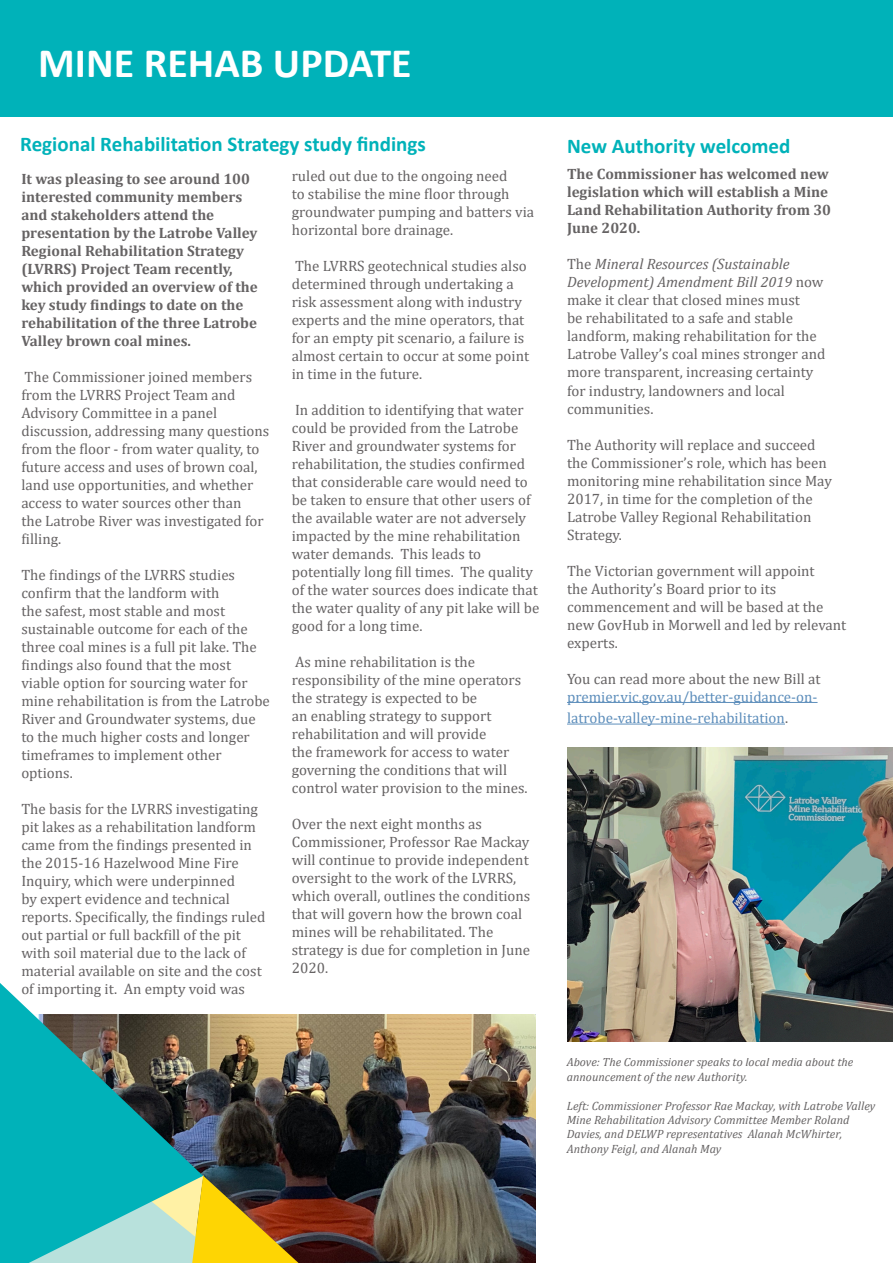
<style>
.page{position:relative;width:893px;height:1263px;background:#fff}
.page>*{position:absolute;margin:0;border:0;box-sizing:border-box;transform-origin:0 0}
.t1{font:700 42px "Calibri";color:#fff}
.t2{font:700 21px "Calibri";color:#00b2b9}
.t3{font:15px/18px "Cambria";color:#231f20}
.t4{font:700 15px/18px "Cambria";color:#231f20}
.t5{font:15px/21.6px "Cambria";color:#175d9e}
.t6{font:italic 12px/14.4px "Cambria";color:#231f20}
.s1{font-style:italic}
.s2{color:#231f20}
</style>
<div class="page">
<img style="left:203px;top:1014px;width:332px;height:249px">
<hr style="left:567px;top:702px;width:250px;height:1px;background:#175d9e">
<hr style="left:567px;top:724px;width:218px;height:1px;background:#175d9e">
<img style="left:567px;top:747px;width:326px;height:294px">
<svg style="left:203px;top:1172px;width:95px;height:91px;background:#a27e17"></svg>
<svg style="left:0;top:983px;width:203px;height:280px;background:#46a7a6"></svg>
<div style="left:0;top:0;width:893px;height:116px;background:#00b2b9"></div>
<p class="t1" style="left:38px;top:33px;width:375px">MINE REHAB UPDATE</p>
<p class="t2" style="left:20px;top:129px;width:407px">Regional Rehabilitation Strategy study findings</p>
<p class="t2" style="left:567px;top:131px;width:225px">New Authority welcomed</p>
<p class="t3" style="left:292px;top:167px;width:244px">ruled out due to the ongoing need<br>to stabilise the mine floor through groundwater pumping and batters via horizontal bore drainage.</p>
<p class="t3" style="left:292px;top:257px;width:239px">The LVRRS geotechnical studies also determined through undertaking a risk assessment along with industry experts and the mine operators, that for an empty pit scenario, a failure is almost certain to occur at some point in time in the future.</p>
<p class="t3" style="left:292px;top:401px;width:249px">In addition to identifying that water could be provided from the Latrobe River and groundwater systems for rehabilitation, the studies confirmed that considerable care would need to be taken to ensure that other users of the available water are not adversely impacted by the mine rehabilitation water demands. This leads to potentially long fill times. The quality of the water sources does indicate that the water quality of any pit lake will be good for a long time.</p>
<p class="t3" style="left:292px;top:653px;width:237px">As mine rehabilitation is the responsibility of the mine operators the strategy is expected to be<br>an enabling strategy to support rehabilitation and will provide<br>the framework for access to water governing the conditions that will control water provision to the mines.</p>
<p class="t3" style="left:292px;top:815px;width:240px">Over the next eight months as<br>Commissioner, Professor Rae Mackay will continue to provide independent oversight to the work of the LVRRS, which overall, outlines the conditions that will govern how the brown coal mines will be rehabilitated. The strategy is due for completion in June<br>2020.</p>
<p class="t4" style="left:567px;top:165px;width:266px">The Commissioner has welcomed new legislation which will establish a Mine<br>Land Rehabilitation Authority from 30<br>June 2020.</p>
<p class="t3" style="left:567px;top:255px;width:260px">The <span class="s1">Mineral Resources (Sustainable Development) Amendment Bill 2019</span> now make it clear that closed mines must<br>be rehabilitated to a safe and stable landform, making rehabilitation for the Latrobe Valley’s coal mines stronger and more transparent, increasing certainty for industry, landowners and local communities.</p>
<p class="t3" style="left:567px;top:435px;width:266px">The Authority will replace and succeed the Commissioner’s role, which has been monitoring mine rehabilitation since May 2017, in time for the completion of the Latrobe Valley Regional Rehabilitation Strategy.</p>
<p class="t3" style="left:567px;top:561px;width:281px">The Victorian government will appoint<br>the Authority’s Board prior to its commencement and will be based at the new GovHub in Morwell and led by relevant experts.</p>
<p class="t3" style="left:567px;top:669px;width:255px">You can read more about the new Bill at</p>
<p class="t5" style="left:567px;top:685px;width:252px">premier.vic.gov.au/better-guidance-on&shy;latrobe-valley-mine-rehabilitation<span class="s2">.</span></p>
<p class="t4" style="left:21px;top:170px;width:238px">It was pleasing to see around 100 interested community members and stakeholders attend the presentation by the Latrobe Valley<br>Regional Rehabilitation Strategy (LVRRS) Project Team recently, which provided an overview of the key study findings to date on the rehabilitation of the three Latrobe<br>Valley brown coal mines.</p>
<p class="t3" style="left:21px;top:368px;width:250px">The Commissioner joined members from the LVRRS Project Team and<br>Advisory Committee in a panel discussion, addressing many questions from the floor - from water quality, to future access and uses of brown coal, land use opportunities, and whether access to water sources other than<br>the Latrobe River was investigated for filling.</p>
<p class="t3" style="left:21px;top:566px;width:250px">The findings of the LVRRS studies confirm that the landform with<br>the safest, most stable and most sustainable outcome for each of the three coal mines is a full pit lake. The findings also found that the most viable option for sourcing water for mine rehabilitation is from the Latrobe<br>River and Groundwater systems, due to the much higher costs and longer timeframes to implement other options.</p>
<p class="t3" style="left:21px;top:800px;width:246px">The basis for the LVRRS investigating pit lakes as a rehabilitation landform came from the findings presented in the 2015-16 Hazelwood Mine Fire Inquiry, which were underpinned<br>by expert evidence and technical reports. Specifically, the findings ruled out partial or full backfill of the pit with soil material due to the lack of material available on site and the cost of importing it. An empty void was</p>
<p class="t6" style="left:567px;top:1055px;width:288px">Above: The Commissioner speaks to local media about the announcement of the new Authority.</p>
<p class="t6" style="left:567px;top:1098px;width:310px">Left: Commissioner Professor Rae Mackay, with Latrobe Valley Mine Rehabilitation Advisory Committee Member Roland Davies, and DELWP representatives Alanah McWhirter, Anthony Feigl, and Alanah May</p>
</div>
